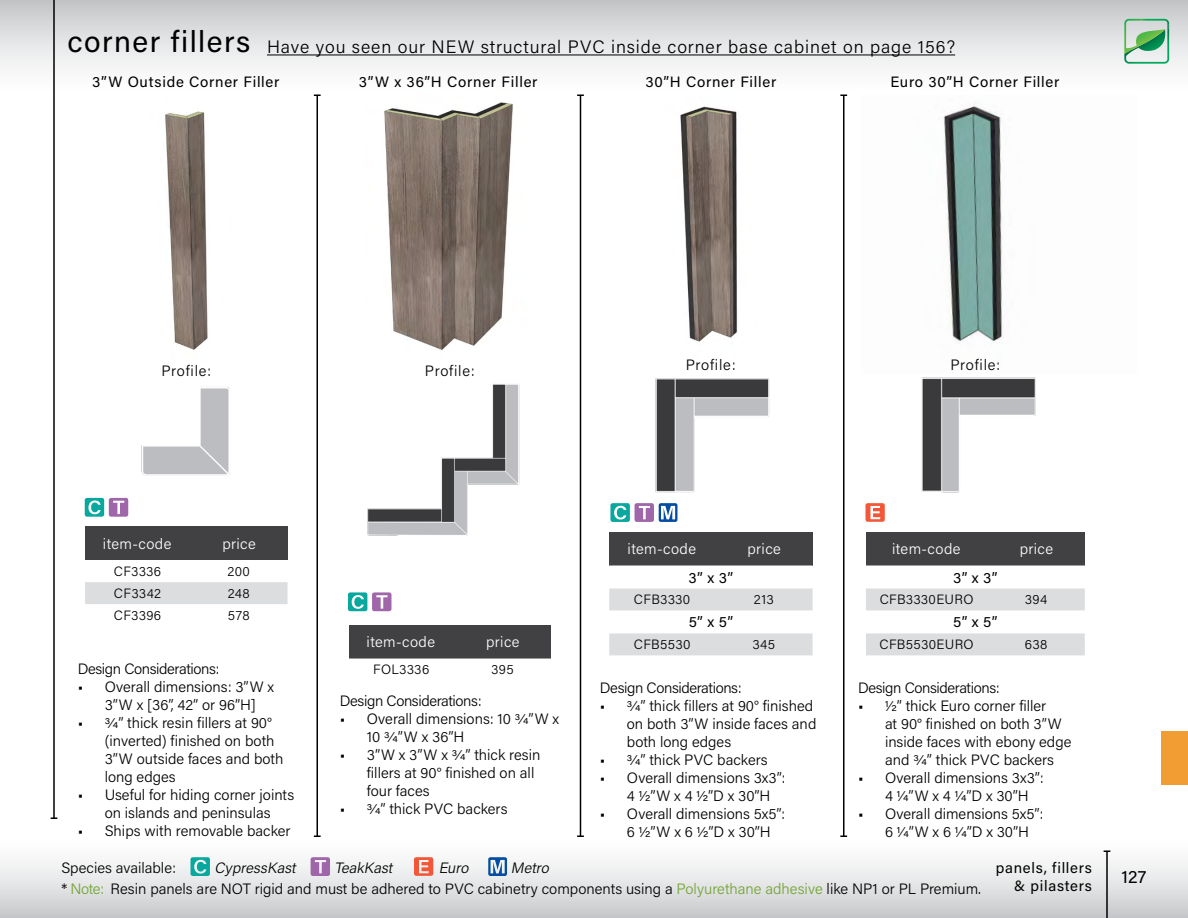
<style>
.page{position:relative;width:1188px;height:918px;background:#fff}
.page>*{position:absolute;margin:0;border:0;box-sizing:border-box;transform-origin:0 0}
.t1{font:30px "Acumin Pro";letter-spacing:.05em;color:#000}
.t2{font:300 18px "Acumin Pro";letter-spacing:.05em;color:#000}
.t3{font:18px "Acumin Pro";color:#000}
.t4{font:300 15px/18px "Acumin Pro";color:#000}
.t5{font:15px/18px "Acumin Pro";letter-spacing:.05em;color:#000;text-align:right}
.t6{font:300 15px "Acumin Pro";letter-spacing:-.025em;color:#000}
.t7{font:300 15px "Acumin Pro";letter-spacing:.025em;color:#fff}
.t8{font:300 15px "Acumin Pro";letter-spacing:.05em;color:#000}
.t9{font:italic 300 15px "Acumin Pro";color:#000}
.t10{font:300 13.5px "Acumin Pro";letter-spacing:.025em;color:#000}
.s1{font-weight:400}
.s2{font-style:italic}
.s3{color:#73a534}
</style>
<div class="page">
<div style="left:0;top:837px;width:1188px;height:81px;background:linear-gradient(to bottom,#fff,#c9cbcd)"></div>
<div style="left:0;top:0;width:1188px;height:94px;background:linear-gradient(to bottom,#c5c7c9,#fff)"></div>
<hr style="left:1106px;top:851px;width:2px;height:67px;background:#000">
<svg style="left:1124px;top:19px;width:46px;height:45px;background:#97c9a7"></svg>
<img style="left:1140px;top:19px;width:29px;height:7px">
<div style="left:1161px;top:731px;width:27px;height:53px;background:#f29d34"></div>
<div style="left:609px;top:532px;width:106px;height:34px;background:#414042"></div>
<div style="left:715px;top:532px;width:98px;height:34px;background:#414042"></div>
<svg style="left:609px;top:588px;width:204px;height:67px"></svg>
<div style="left:85px;top:526px;width:105px;height:34px;background:#414042"></div>
<div style="left:190px;top:526px;width:98px;height:34px;background:#414042"></div>
<div style="left:85px;top:582px;width:203px;height:22px;background:#dcddde"></div>
<div style="left:349px;top:625px;width:105px;height:34px;background:#414042"></div>
<div style="left:454px;top:625px;width:97px;height:34px;background:#414042"></div>
<img style="left:559px;top:87px;width:324px;height:270px">
<hr style="left:53px;top:0;width:2px;height:818px;background:#000">
<img style="left:35px;top:92px;width:273px;height:270px">
<img style="left:308px;top:88px;width:324px;height:270px">
<img style="left:655px;top:378px;width:115px;height:115px">
<img style="left:89px;top:348px;width:195px;height:166px">
<img style="left:331px;top:345px;width:216px;height:191px">
<svg style="left:85px;top:498px;width:43px;height:19px"></svg>
<svg style="left:348px;top:592px;width:44px;height:19px"></svg>
<hr style="left:316px;top:95px;width:2px;height:741px;background:#000">
<svg style="left:314px;top:94px;width:7px;height:2px"></svg>
<hr style="left:580px;top:95px;width:1px;height:741px;background:#000">
<svg style="left:577px;top:94px;width:7px;height:2px"></svg>
<div style="left:866px;top:532px;width:121px;height:34px;background:#414042"></div>
<div style="left:987px;top:532px;width:98px;height:34px;background:#414042"></div>
<svg style="left:866px;top:588px;width:219px;height:67px"></svg>
<img style="left:921px;top:377px;width:115px;height:116px">
<svg style="left:866px;top:503px;width:19px;height:19px"></svg>
<img style="left:861px;top:96px;width:142px;height:261px">
<hr style="left:843px;top:95px;width:1px;height:741px;background:#000">
<svg style="left:840px;top:94px;width:7px;height:2px"></svg>
<svg style="left:610px;top:503px;width:67px;height:19px"></svg>
<svg style="left:191px;top:857px;width:19px;height:19px"></svg>
<svg style="left:414px;top:857px;width:19px;height:19px"></svg>
<svg style="left:311px;top:857px;width:19px;height:19px"></svg>
<svg style="left:488px;top:857px;width:19px;height:19px"></svg>
<hr style="left:267px;top:55px;width:688px;height:1px;background:#000">
<h1 class="t1" style="left:68px;top:20px;width:184px">corner fillers</h1>
<p class="t2" style="left:267px;top:34px;width:690px">Have you seen our NEW structural PVC inside corner base cabinet on page 156?</p>
<p class="t5" style="left:92px;top:72px;width:189px">3”W Outside Corner Filler</p>
<p class="t5" style="left:645px;top:72px;width:133px">30”H Corner Filler</p>
<p class="t5" style="left:359px;top:72px;width:180px">3”W x 36”H Corner Filler</p>
<p class="t5" style="left:890px;top:72px;width:171px">Euro 30”H Corner Filler</p>
<p class="t8" style="left:161px;top:361px;width:51px">Profile:</p>
<p class="t8" style="left:425px;top:361px;width:51px">Profile:</p>
<p class="t8" style="left:686px;top:354px;width:51px">Profile:</p>
<p class="t8" style="left:950px;top:354px;width:51px">Profile:</p>
<p class="t7" style="left:103px;top:533px;width:70px">item-code</p>
<p class="t7" style="left:222px;top:533px;width:35px">price</p>
<p class="t10" style="left:114px;top:562px;width:49px">CF3336</p>
<p class="t10" style="left:228px;top:562px;width:24px">200</p>
<p class="t10" style="left:114px;top:584px;width:49px">CF3342</p>
<p class="t10" style="left:228px;top:584px;width:24px">248</p>
<p class="t10" style="left:114px;top:606px;width:49px">CF3396</p>
<p class="t10" style="left:228px;top:606px;width:23px">578</p>
<p class="t6" style="left:78px;top:658px;width:143px">Design Considerations:</p>
<p class="t4" style="left:78px;top:677px;width:198px;text-align:center"><span class="s1">•</span> Overall dimensions: 3”W x<br>3”W x [36”, 42” or 96”H]</p>
<p class="t4" style="left:105px;top:713px;width:180px;text-indent:-27px"><span class="s1">•</span> 3/4” thick resin fillers at 90° (inverted) finished on both<br>3”W outside faces and both long edges</p>
<p class="t4" style="left:78px;top:785px;width:218px;text-align:center"><span class="s1">•</span> Useful for hiding corner joints on islands and peninsulas</p>
<p class="t4" style="left:78px;top:821px;width:214px"><span class="s1">•</span> Ships with removable backer</p>
<p class="t7" style="left:367px;top:632px;width:70px">item-code</p>
<p class="t7" style="left:486px;top:632px;width:35px">price</p>
<p class="t10" style="left:373px;top:660px;width:58px">FOL3336</p>
<p class="t10" style="left:491px;top:660px;width:24px">395</p>
<p class="t6" style="left:340px;top:690px;width:143px">Design Considerations:</p>
<p class="t4" style="left:367px;top:709px;width:194px;text-indent:-27px"><span class="s1">•</span> Overall dimensions: 10 3/4”W x<br>10 3/4”W x 36”H</p>
<p class="t4" style="left:367px;top:745px;width:175px;text-indent:-27px"><span class="s1">•</span> 3”W x 3”W x 3/4” thick resin fillers at 90° finished on all four faces</p>
<p class="t4" style="left:340px;top:799px;width:169px"><span class="s1">•</span> 3/4” thick PVC backers</p>
<p class="t7" style="left:628px;top:539px;width:70px">item-code</p>
<p class="t7" style="left:748px;top:539px;width:35px">price</p>
<p class="t5" style="left:689px;top:568px;width:46px">3” x 3”</p>
<p class="t10" style="left:634px;top:590px;width:58px">CFB3330</p>
<p class="t10" style="left:754px;top:590px;width:21px">213</p>
<p class="t5" style="left:689px;top:613px;width:46px">5” x 5”</p>
<p class="t10" style="left:634px;top:635px;width:58px">CFB5530</p>
<p class="t10" style="left:752px;top:635px;width:24px">345</p>
<p class="t6" style="left:600px;top:677px;width:143px">Design Considerations:</p>
<p class="t4" style="left:627px;top:696px;width:191px;text-indent:-27px"><span class="s1">•</span> 3/4” thick fillers at 90° finished on both 3”W inside faces and both long edges</p>
<p class="t4" style="left:600px;top:750px;width:169px"><span class="s1">•</span> 3/4” thick PVC backers</p>
<p class="t4" style="left:627px;top:768px;width:160px;text-indent:-27px"><span class="s1">•</span> Overall dimensions 3x3”:<br>4 1/2”W x 4 1/2”D x 30”H</p>
<p class="t4" style="left:627px;top:804px;width:160px;text-indent:-27px"><span class="s1">•</span> Overall dimensions 5x5”:<br>6 1/2”W x 6 1/2”D x 30”H</p>
<p class="t7" style="left:892px;top:539px;width:70px">item-code</p>
<p class="t7" style="left:1020px;top:539px;width:35px">price</p>
<p class="t5" style="left:953px;top:568px;width:46px">3” x 3”</p>
<p class="t10" style="left:880px;top:590px;width:95px">CFB3330EURO</p>
<p class="t10" style="left:1025px;top:590px;width:24px">394</p>
<p class="t5" style="left:953px;top:613px;width:46px">5” x 5”</p>
<p class="t10" style="left:880px;top:635px;width:96px">CFB5530EURO</p>
<p class="t10" style="left:1025px;top:635px;width:24px">638</p>
<p class="t6" style="left:858px;top:677px;width:143px">Design Considerations:</p>
<p class="t4" style="left:885px;top:696px;width:188px;text-indent:-27px"><span class="s1">•</span> 1/2” thick Euro corner filler<br>at 90° finished on both 3”W inside faces with ebony edge and 3/4” thick PVC backers</p>
<p class="t4" style="left:885px;top:768px;width:160px;text-indent:-27px"><span class="s1">•</span> Overall dimensions 3x3”:<br>4 1/4”W x 4 1/4”D x 30”H</p>
<p class="t4" style="left:885px;top:804px;width:160px;text-indent:-27px"><span class="s1">•</span> Overall dimensions 5x5”:<br>6 1/4”W x 6 1/4”D x 30”H</p>
<p class="t4" style="left:62px;top:858px;width:116px">Species available:</p>
<p class="t9" style="left:214px;top:857px;width:86px">CypressKast</p>
<p class="t9" style="left:334px;top:857px;width:63px">TeakKast</p>
<p class="t9" style="left:439px;top:857px;width:35px">Euro</p>
<p class="t4" style="left:62px;top:856px;width:921px;line-height:21px;text-indent:449px"><span class="s2">Metro<br></span>* <span class="s3">Note:</span> Resin panels are NOT rigid and must be adhered to PVC cabinetry components using a <span class="s3">Polyurethane adhesive</span> like NP1 or PL Premium.</p>
<p class="t5" style="left:996px;top:858px;width:98px">panels, fillers &amp; pilasters</p>
<p class="t3" style="left:1122px;top:864px;width:26px">127</p>
</div>
